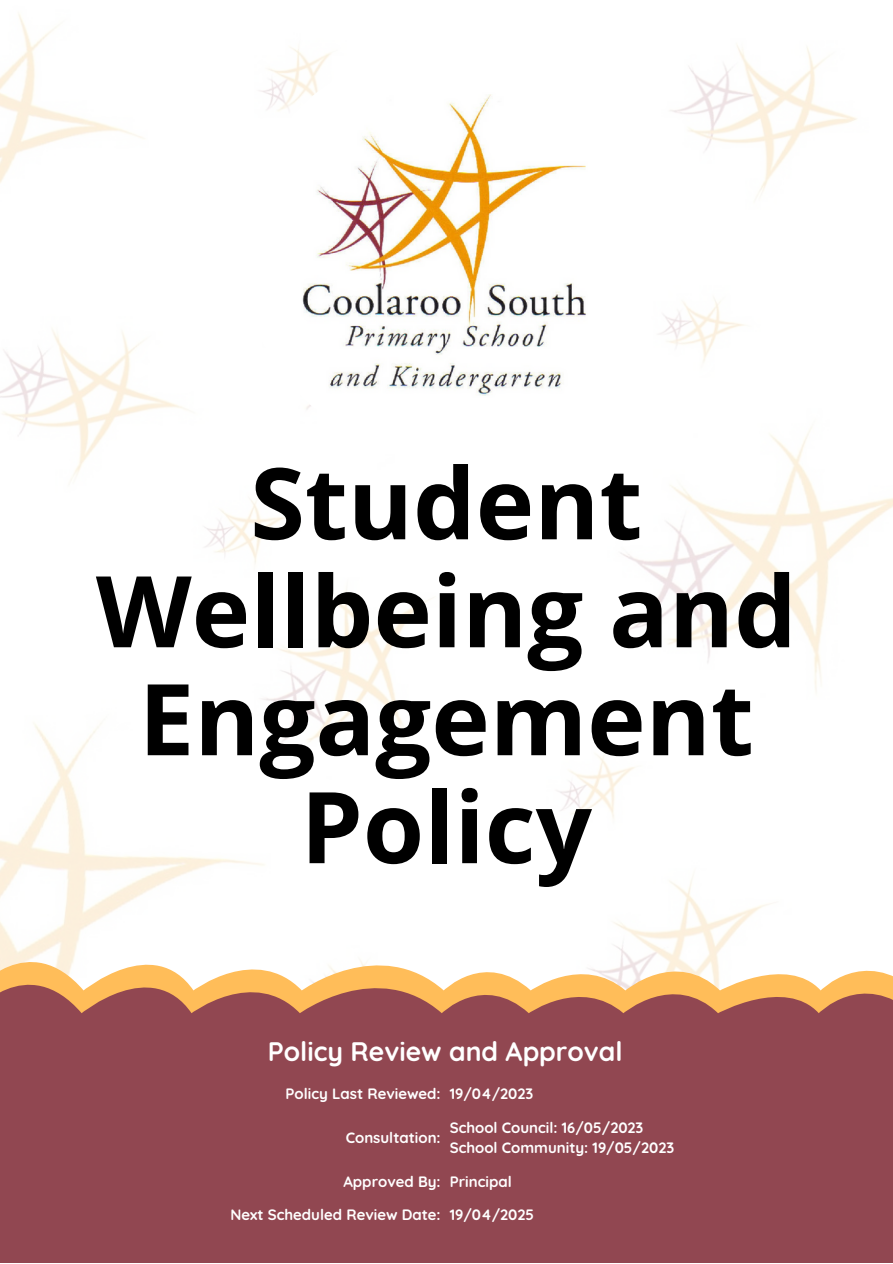
<style>
.page{position:relative;width:893px;height:1264px;background:#fff}
.page>*{position:absolute;margin:0;border:0;box-sizing:border-box;transform-origin:0 0}
.t1{font:700 99px/107.9px "Open Sans";color:#000;text-align:center}
.t2{font:700 26.7px "Quicksand";color:#fff}
.t3{font:700 15px "Quicksand";color:#fff}
</style>
<div class="page">
<img style="left:0;top:14px;width:892px;height:912px">
<div style="left:0;top:1051px;width:892px;height:211px;background:#914751"></div>
<svg style="left:0;top:926px;width:740px;height:23px"></svg>
<svg style="left:0;top:949px;width:892px;height:102px;fill:#914751"></svg>
<img style="left:241px;top:47px;width:408px;height:409px;border-radius:50%">
<p class="t1" style="left:96px;top:447px;width:702px">Student<br>Wellbeing and<br>Engagement</p>
<p class="t1" style="left:300px;top:770px;width:293px">Policy</p>
<p class="t2" style="left:268px;top:1034px;width:356px">Policy Review and Approval</p>
<p class="t3" style="left:285px;top:1083px;width:157px">Policy Last Reviewed:</p>
<p class="t3" style="left:449px;top:1083px;width:85px">19/04/2023</p>
<p class="t3" style="left:346px;top:1127px;width:96px">Consultation:</p>
<p class="t3" style="left:449px;top:1117px;width:195px">School Council: 16/05/2023</p>
<p class="t3" style="left:449px;top:1137px;width:226px">School Community: 19/05/2023</p>
<p class="t3" style="left:343px;top:1171px;width:99px">Approved By:</p>
<p class="t3" style="left:449px;top:1171px;width:63px">Principal</p>
<p class="t3" style="left:230px;top:1205px;width:212px">Next Scheduled Review Date:</p>
<p class="t3" style="left:449px;top:1205px;width:86px">19/04/2025</p>
</div>
